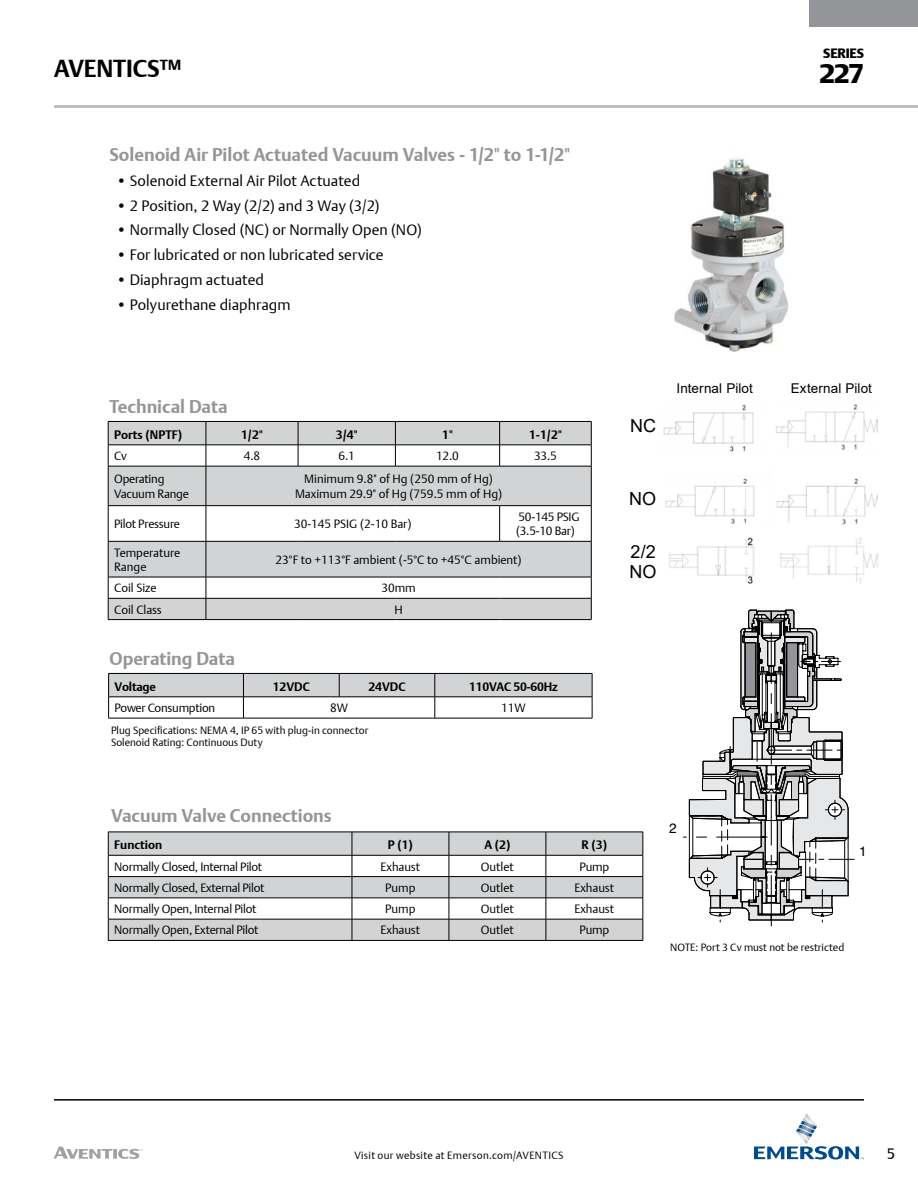
<style>
.page{position:relative;width:918px;height:1188px;background:#fff}
.page>*{position:absolute;margin:0;border:0;box-sizing:border-box;transform-origin:0 0}
.t1{font:900 27px "DTL Argo T";color:#000}
.t2{font:24px "DTL Argo T Bold";letter-spacing:-.005em;color:#000}
.Page_Header1{font:18px "DTL Argo T Bold";letter-spacing:-.005em;color:#939598}
.ANSI_ISO_labels{font:18px "Arial";color:#000}
.t3{font:15px "DTL Argo T Light";letter-spacing:.005em;color:#000}
.t4{font:15px "DTL Argo T";color:#000}
.t5{font:13.65px "Helvetica";color:#000}
.ANSI_ISO_labels-2{font:13.5px "Arial";letter-spacing:.005em;color:#000}
.t6{font:900 13.5px "DTL Argo T";letter-spacing:-.01em;color:#000}
.t7{font:12px/14.4px "DTL Argo T Light";letter-spacing:-.015em;color:#000}
.Table_left_headers{font:12px "DTL Argo T Bold";color:#000}
.Table_left_headers-2{font:12px "DTL Argo T Bold";letter-spacing:-.02em;color:#000}
.Page_text_roman_8pt{font:10.5px "DTL Argo T Light";color:#000}
.Page_text_roman_8pt-2{font:10.5px "DTL Argo T Light";letter-spacing:.03em;color:#000}
</style>
<div class="page">
<hr style="left:54px;top:1099px;width:810px;height:2px;background:#000">
<svg style="left:754px;top:1113px;width:110px;height:46px"></svg>
<div style="left:809px;top:0;width:109px;height:27px;background:#939598"></div>
<hr style="left:54px;top:105px;width:864px;height:3px;background:#bcbec0">
<svg style="left:54px;top:1147px;width:89px;height:12px"></svg>
<img style="left:674px;top:157px;width:115px;height:195px">
<svg style="left:683px;top:609px;width:172px;height:317px"></svg>
<svg style="left:109px;top:422px;width:482px;height:155px;fill:#d1d3d4"></svg>
<hr style="left:108px;top:421px;width:98px;height:1px;background:#000">
<hr style="left:206px;top:421px;width:92px;height:1px;background:#000">
<hr style="left:298px;top:421px;width:97px;height:1px;background:#000">
<hr style="left:395px;top:421px;width:105px;height:1px;background:#000">
<hr style="left:500px;top:421px;width:91px;height:1px;background:#000">
<hr style="left:108px;top:445px;width:98px;height:1px;background:#000">
<svg style="left:108px;top:422px;width:1px;height:44px"></svg>
<hr style="left:206px;top:445px;width:92px;height:1px;background:#000">
<svg style="left:206px;top:422px;width:1px;height:44px"></svg>
<hr style="left:298px;top:445px;width:97px;height:1px;background:#000">
<svg style="left:298px;top:422px;width:1px;height:44px"></svg>
<hr style="left:395px;top:445px;width:105px;height:1px;background:#000">
<svg style="left:395px;top:422px;width:1px;height:44px"></svg>
<hr style="left:500px;top:445px;width:91px;height:1px;background:#000">
<svg style="left:499px;top:422px;width:1px;height:44px"></svg>
<svg style="left:591px;top:422px;width:1px;height:44px"></svg>
<hr style="left:108px;top:466px;width:98px;height:1px;background:#000">
<hr style="left:108px;top:466px;width:1px;height:39px;background:#000">
<hr style="left:206px;top:466px;width:92px;height:1px;background:#000">
<hr style="left:206px;top:466px;width:1px;height:39px;background:#000">
<hr style="left:298px;top:466px;width:97px;height:1px;background:#000">
<hr style="left:395px;top:466px;width:105px;height:1px;background:#000">
<hr style="left:500px;top:466px;width:91px;height:1px;background:#000">
<hr style="left:591px;top:466px;width:1px;height:39px;background:#000">
<hr style="left:108px;top:505px;width:98px;height:1px;background:#000">
<hr style="left:108px;top:506px;width:1px;height:35px;background:#000">
<hr style="left:206px;top:505px;width:92px;height:1px;background:#000">
<hr style="left:206px;top:506px;width:1px;height:35px;background:#000">
<hr style="left:298px;top:505px;width:97px;height:1px;background:#000">
<hr style="left:395px;top:505px;width:105px;height:1px;background:#000">
<hr style="left:500px;top:505px;width:91px;height:1px;background:#000">
<hr style="left:499px;top:506px;width:1px;height:35px;background:#000">
<hr style="left:591px;top:506px;width:1px;height:35px;background:#000">
<hr style="left:108px;top:541px;width:98px;height:1px;background:#000">
<hr style="left:108px;top:542px;width:1px;height:35px;background:#000">
<hr style="left:206px;top:541px;width:92px;height:1px;background:#000">
<hr style="left:206px;top:542px;width:1px;height:35px;background:#000">
<hr style="left:298px;top:541px;width:97px;height:1px;background:#000">
<hr style="left:395px;top:541px;width:105px;height:1px;background:#000">
<hr style="left:500px;top:541px;width:91px;height:1px;background:#000">
<hr style="left:591px;top:542px;width:1px;height:35px;background:#000">
<hr style="left:108px;top:619px;width:98px;height:1px;background:#000">
<hr style="left:206px;top:619px;width:92px;height:1px;background:#000">
<hr style="left:298px;top:619px;width:97px;height:1px;background:#000">
<hr style="left:395px;top:619px;width:105px;height:1px;background:#000">
<hr style="left:500px;top:619px;width:91px;height:1px;background:#000">
<svg style="left:108px;top:577px;width:484px;height:42px"></svg>
<img style="left:663px;top:405px;width:214px;height:47px">
<img style="left:665px;top:478px;width:212px;height:47px">
<img style="left:669px;top:537px;width:86px;height:47px">
<img style="left:780px;top:537px;width:99px;height:47px">
<svg style="left:108px;top:832px;width:536px;height:108px"></svg>
<hr style="left:108px;top:940px;width:244px;height:1px;background:#000">
<hr style="left:352px;top:940px;width:97px;height:1px;background:#000">
<hr style="left:449px;top:940px;width:97px;height:1px;background:#000">
<hr style="left:546px;top:940px;width:97px;height:1px;background:#000">
<svg style="left:108px;top:673px;width:485px;height:45px"></svg>
<hr style="left:108px;top:718px;width:135px;height:1px;background:#000">
<hr style="left:243px;top:718px;width:96px;height:1px;background:#000">
<hr style="left:339px;top:718px;width:96px;height:1px;background:#000">
<hr style="left:435px;top:718px;width:157px;height:1px;background:#000">
<p class="t6" style="left:823px;top:45px;width:42px">SERIES</p>
<h2 class="t2" style="left:54px;top:54px;width:129px">AVENTICS™</h2>
<h1 class="t1" style="left:819px;top:58px;width:46px">227</h1>
<p class="Page_Header1" style="left:110px;top:144px;width:462px">Solenoid Air Pilot Actuated Vacuum Valves - 1/2" to 1-1/2"</p>
<p class="t3" style="left:116px;top:172px;width:246px">• Solenoid External Air Pilot Actuated</p>
<p class="t3" style="left:116px;top:196px;width:265px">• 2 Position, 2 Way (2/2) and 3 Way (3/2)</p>
<p class="t3" style="left:116px;top:221px;width:307px">• Normally Closed (NC) or Normally Open (NO)</p>
<p class="t3" style="left:116px;top:246px;width:269px">• For lubricated or non lubricated service</p>
<p class="t3" style="left:116px;top:271px;width:149px">• Diaphragm actuated</p>
<p class="t3" style="left:116px;top:295px;width:176px">• Polyurethane diaphragm</p>
<p class="Page_Header1" style="left:110px;top:396px;width:120px">Technical Data</p>
<p class="Table_left_headers" style="left:114px;top:427px;width:70px">Ports (NPTF)</p>
<p class="Table_left_headers" style="left:241px;top:427px;width:23px">1/2"</p>
<p class="Table_left_headers" style="left:336px;top:427px;width:23px">3/4"</p>
<p class="Table_left_headers" style="left:442px;top:427px;width:12px">1"</p>
<p class="Table_left_headers" style="left:529px;top:427px;width:34px">1-1/2"</p>
<p class="t7" style="left:114px;top:449px;width:14px">Cv</p>
<p class="t7" style="left:244px;top:449px;width:18px">4.8</p>
<p class="t7" style="left:339px;top:449px;width:18px">6.1</p>
<p class="t7" style="left:436px;top:449px;width:24px">12.0</p>
<p class="t7" style="left:534px;top:449px;width:24px">33.5</p>
<p class="t7" style="left:114px;top:472px;width:76px">Operating<br>Vacuum Range</p>
<p class="t7" style="left:304px;top:472px;width:190px">Minimum 9.8" of Hg (250 mm of Hg)</p>
<p class="t7" style="left:295px;top:486px;width:209px">Maximum 29.9" of Hg (759.5 mm of Hg)</p>
<p class="t7" style="left:114px;top:517px;width:67px">Pilot Pressure</p>
<p class="t7" style="left:294px;top:517px;width:119px">30-145 PSIG (2-10 Bar)</p>
<p class="t7" style="left:516px;top:509px;width:65px">50-145 PSIG (3.5-10 Bar)</p>
<p class="t7" style="left:114px;top:545px;width:68px">Temperature<br>Range</p>
<p class="t7" style="left:276px;top:552px;width:247px">23°F to +113°F ambient (-5°C to +45°C ambient)</p>
<p class="t7" style="left:114px;top:581px;width:44px">Coil Size</p>
<p class="t7" style="left:381px;top:581px;width:36px">30mm</p>
<p class="t7" style="left:114px;top:602px;width:49px">Coil Class</p>
<p class="t7" style="left:394px;top:602px;width:10px">H</p>
<p class="Page_Header1" style="left:110px;top:648px;width:127px">Operating Data</p>
<p class="Table_left_headers-2" style="left:115px;top:679px;width:43px">Voltage</p>
<p class="Table_left_headers" style="left:273px;top:679px;width:39px">12VDC</p>
<p class="Table_left_headers" style="left:368px;top:679px;width:39px">24VDC</p>
<p class="Table_left_headers-2" style="left:469px;top:679px;width:90px">110VAC 50-60Hz</p>
<p class="t7" style="left:115px;top:701px;width:102px">Power Consumption</p>
<p class="t7" style="left:330px;top:701px;width:19px">8W</p>
<p class="t7" style="left:501px;top:701px;width:26px">11W</p>
<p class="Page_text_roman_8pt" style="left:111px;top:724px;width:259px">Plug Specifications: NEMA 4, IP 65 with plug-in connector</p>
<p class="Page_text_roman_8pt" style="left:111px;top:736px;width:153px">Solenoid Rating: Continuous Duty</p>
<p class="ANSI_ISO_labels" style="left:630px;top:414px;width:28px">NC</p>
<p class="ANSI_ISO_labels-2" style="left:677px;top:379px;width:78px">Internal Pilot</p>
<p class="ANSI_ISO_labels-2" style="left:791px;top:379px;width:83px">External Pilot</p>
<p class="ANSI_ISO_labels" style="left:629px;top:486px;width:28px">NO</p>
<p class="ANSI_ISO_labels" style="left:630px;top:540px;width:27px">2/2</p>
<p class="ANSI_ISO_labels" style="left:630px;top:559px;width:29px">NO</p>
<p class="Page_Header1" style="left:111px;top:805px;width:222px">Vacuum Valve Connections</p>
<p class="Table_left_headers" style="left:114px;top:838px;width:49px">Function</p>
<p class="Table_left_headers" style="left:388px;top:838px;width:27px">P (1)</p>
<p class="Table_left_headers" style="left:484px;top:838px;width:28px">A (2)</p>
<p class="Table_left_headers" style="left:582px;top:838px;width:27px">R (3)</p>
<p class="t7" style="left:114px;top:859px;width:149px">Normally Closed, Internal Pilot</p>
<p class="t7" style="left:381px;top:859px;width:41px">Exhaust</p>
<p class="t7" style="left:481px;top:859px;width:35px">Outlet</p>
<p class="t7" style="left:580px;top:859px;width:31px">Pump</p>
<p class="t7" style="left:114px;top:880px;width:152px">Normally Closed, External Pilot</p>
<p class="t7" style="left:385px;top:880px;width:32px">Pump</p>
<p class="t7" style="left:481px;top:880px;width:35px">Outlet</p>
<p class="t7" style="left:575px;top:880px;width:41px">Exhaust</p>
<p class="t7" style="left:114px;top:902px;width:144px">Normally Open, Internal Pilot</p>
<p class="t7" style="left:385px;top:902px;width:32px">Pump</p>
<p class="t7" style="left:481px;top:902px;width:35px">Outlet</p>
<p class="t7" style="left:575px;top:902px;width:41px">Exhaust</p>
<p class="t7" style="left:114px;top:923px;width:146px">Normally Open, External Pilot</p>
<p class="t7" style="left:381px;top:923px;width:41px">Exhaust</p>
<p class="t7" style="left:481px;top:923px;width:35px">Outlet</p>
<p class="t7" style="left:580px;top:923px;width:31px">Pump</p>
<p class="t5" style="left:669px;top:817px;width:9px">2</p>
<p class="t5" style="left:859px;top:840px;width:9px">1</p>
<p class="Page_text_roman_8pt" style="left:670px;top:941px;width:176px">NOTE: Port 3 Cv must not be restricted</p>
<p class="Page_text_roman_8pt-2" style="left:354px;top:1150px;width:211px">Visit our website at Emerson.com/AVENTICS</p>
<p class="t4" style="left:887px;top:1145px;width:10px">5</p>
</div>
